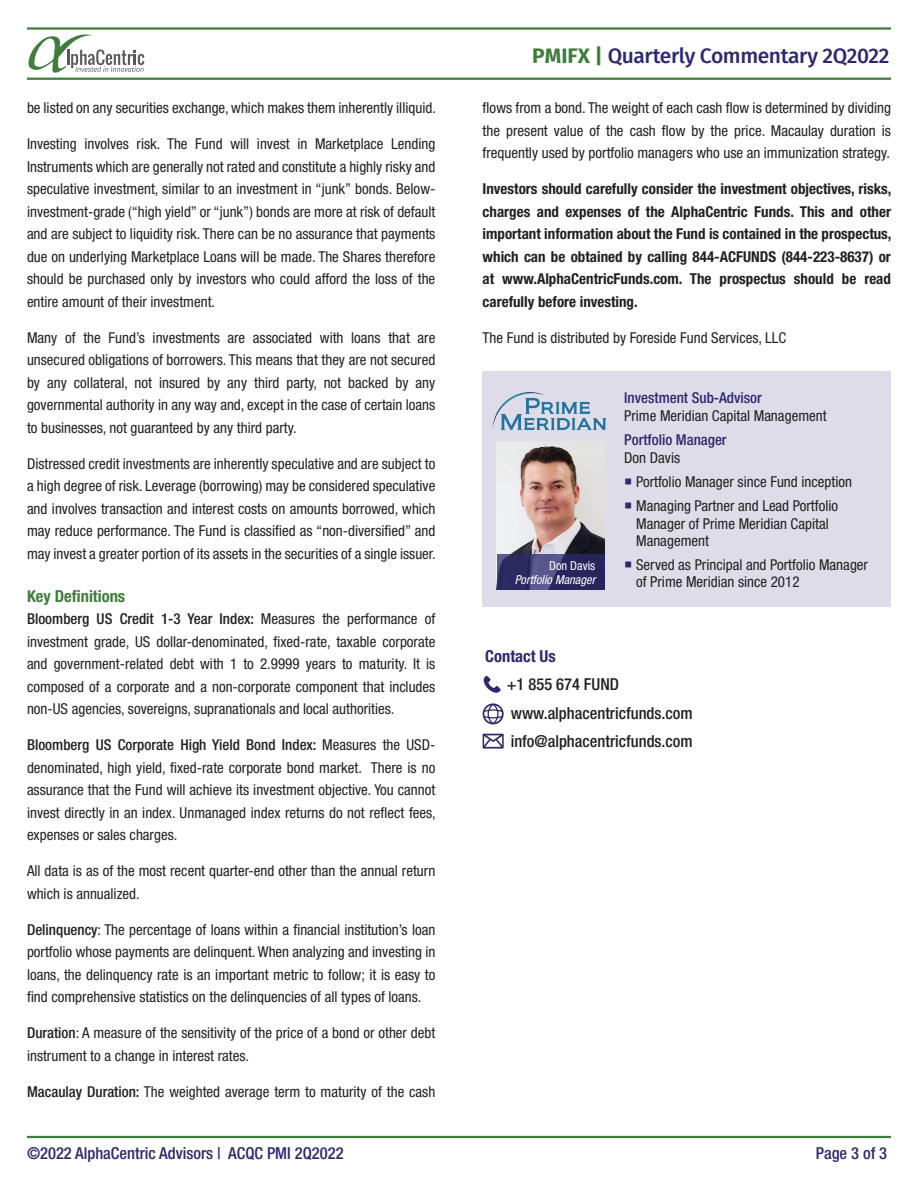
<style>
.page{position:relative;width:918px;height:1188px;background:#fff}
.page>*{position:absolute;margin:0;border:0;box-sizing:border-box;transform-origin:0 0}
.t1{font:500 21px "Fira Sans";letter-spacing:-.02em;color:#2c296d}
.t2{font:500 condensed 16.5px "Helvetica Neue LT Std";color:#231f20}
.t3{font:500 condensed 16.5px "Helvetica Neue LT Std";color:#2c296d}
.t4{font:700 condensed 16.5px "Helvetica Neue LT Std";color:#3f7d3b}
.t5{font:700 condensed 16.5px "Helvetica Neue LT Std";color:#2c296d}
.t6{font:condensed 15px/22.5px "Helvetica Neue LT Std";color:#231f20;text-align:justify}
.t7{font:700 condensed 15px/22.5px "Helvetica Neue LT Std";color:#231f20;text-align:justify}
.t8{font:500 condensed 15px "Helvetica Neue LT Std";color:#2c296d}
.t9{font:italic condensed 12.3px "Helvetica Neue LT Std";color:#fff}
.t10{font:condensed 12.3px "Helvetica Neue LT Std";color:#fff}
.s1{font-weight:500}
.s2{font-weight:700;color:#3f7d3b}
.s3{color:#2c296d}
</style>
<div class="page">
<hr style="left:27px;top:1136px;width:864px;height:2px;background:#3f7d3b">
<svg style="left:28px;top:34px;width:116px;height:39px"></svg>
<hr style="left:27px;top:78px;width:864px;height:2px;background:#3f7d3b">
<hr style="left:27px;top:27px;width:864px;height:3px;background:#3f7d3b">
<div style="left:483px;top:371px;width:408px;height:236px;background:#dedce8"></div>
<img style="left:497px;top:442px;width:108px;height:113px">
<svg style="left:497px;top:555px;width:108px;height:35px;background:#353369"></svg>
<img style="left:492px;top:392px;width:114px;height:38px">
<svg style="left:483px;top:734px;width:21px;height:15px"></svg>
<svg style="left:483px;top:675px;width:18px;height:18px"></svg>
<svg style="left:483px;top:703px;width:21px;height:21px"></svg>
<p class="t6" style="left:27px;top:97px;width:410px">be listed on any securities exchange, which makes them inherently illiquid.</p>
<p class="t6" style="left:27px;top:133px;width:410px">Investing involves risk. The Fund will invest in Marketplace Lending Instruments which are generally not rated and constitute a highly risky and speculative investment, similar to an investment in “junk” bonds. Below&shy;investment-grade (“high yield” or “junk”) bonds are more at risk of default and are subject to liquidity risk. There can be no assurance that payments due on underlying Marketplace Loans will be made. The Shares therefore should be purchased only by investors who could afford the loss of the entire amount of their investment.</p>
<p class="t6" style="left:27px;top:326px;width:410px">Many of the Fund’s investments are associated with loans that are unsecured obligations of borrowers. This means that they are not secured by any collateral, not insured by any third party, not backed by any governmental authority in any way and, except in the case of certain loans to businesses, not guaranteed by any third party.</p>
<p class="t6" style="left:27px;top:452px;width:410px">Distressed credit investments are inherently speculative and are subject to a high degree of risk. Leverage (borrowing) may be considered speculative and involves transaction and interest costs on amounts borrowed, which may reduce performance. The Fund is classified as “non-diversified” and may invest a greater portion of its assets in the securities of a single issuer.</p>
<p class="t4" style="left:27px;top:586px;width:100px">Key Definitions</p>
<p class="t6" style="left:27px;top:607px;width:410px"><span class="s1">Bloomberg US Credit 1-3 Year Index:</span> Measures the performance of investment grade, US dollar-denominated, fixed-rate, taxable corporate and government-related debt with 1 to 2.9999 years to maturity. It is composed of a corporate and a non-corporate component that includes non-US agencies, sovereigns, supranationals and local authorities.</p>
<p class="t6" style="left:27px;top:733px;width:410px"><span class="s1">Bloomberg US Corporate High Yield Bond Index:</span> Measures the USD&shy;denominated, high yield, fixed-rate corporate bond market. There is no assurance that the Fund will achieve its investment objective. You cannot invest directly in an index. Unmanaged index returns do not reflect fees, expenses or sales charges.</p>
<p class="t6" style="left:27px;top:859px;width:410px">All data is as of the most recent quarter-end other than the annual return which is annualized.</p>
<p class="t6" style="left:27px;top:918px;width:410px"><span class="s1">Delinquency</span>: The percentage of loans within a financial institution’s loan portfolio whose payments are delinquent. When analyzing and investing in loans, the delinquency rate is an important metric to follow; it is easy to find comprehensive statistics on the delinquencies of all types of loans.</p>
<p class="t6" style="left:27px;top:1021px;width:410px"><span class="s1">Duration</span>: A measure of the sensitivity of the price of a bond or other debt instrument to a change in interest rates.</p>
<p class="t6" style="left:27px;top:1080px;width:410px"><span class="s1">Macaulay Duration:</span> The weighted average term to maturity of the cash</p>
<p class="t1" style="left:532px;top:39px;width:359px"><span class="s2">PMIFX |</span> Quarterly Commentary 2Q2022</p>
<p class="t6" style="left:483px;top:97px;width:410px">flows from a bond. The weight of each cash flow is determined by dividing the present value of the cash flow by the price. Macaulay duration is frequently used by portfolio managers who use an immunization strategy.</p>
<p class="t7" style="left:483px;top:178px;width:410px">Investors should carefully consider the investment objectives, risks, charges and expenses of the AlphaCentric Funds. This and other important information about the Fund is contained in the prospectus, which can be obtained by calling 844-ACFUNDS (844-223-8637) or at www.AlphaCentricFunds.com. The prospectus should be read carefully before investing.</p>
<p class="t6" style="left:483px;top:326px;width:305px">The Fund is distributed by Foreside Fund Services, LLC</p>
<p class="t10" style="left:549px;top:558px;width:48px">Don Davis</p>
<p class="t9" style="left:515px;top:572px;width:82px">Portfolio Manager</p>
<p class="t8" style="left:624px;top:389px;width:139px">Investment Sub-Advisor</p>
<p class="t6" style="left:624px;top:405px;width:204px">Prime Meridian Capital Management</p>
<p class="t8" style="left:624px;top:430px;width:104px">Portfolio Manager</p>
<p class="t6" style="left:624px;top:447px;width:57px">Don Davis</p>
<p class="t6" style="left:624px;top:471px;width:229px"><span class="s3">○</span> Portfolio Manager since Fund inception</p>
<p class="t6" style="left:636px;top:497px;width:203px;line-height:17.2px;text-align:left;text-indent:-12px"><span class="s3">○</span> Managing Partner and Lead Portfolio<br>Manager of Prime Meridian Capital<br>Management</p>
<p class="t6" style="left:636px;top:556px;width:233px;line-height:17.2px;text-indent:-12px"><span class="s3">○</span> Served as Principal and Portfolio Manager of Prime Meridian since 2012</p>
<p class="t5" style="left:485px;top:646px;width:72px">Contact Us</p>
<p class="t2" style="left:507px;top:675px;width:114px">+1 855 674 FUND</p>
<p class="t2" style="left:511px;top:703px;width:184px">www.alphacentricfunds.com</p>
<p class="t2" style="left:511px;top:732px;width:184px">info@alphacentricfunds.com</p>
<p class="t3" style="left:27px;top:1143px;width:318px">©2022 AlphaCentric Advisors | ACQC PMI 2Q2022</p>
<p class="t3" style="left:816px;top:1143px;width:73px">Page 3 of 3</p>
</div>
